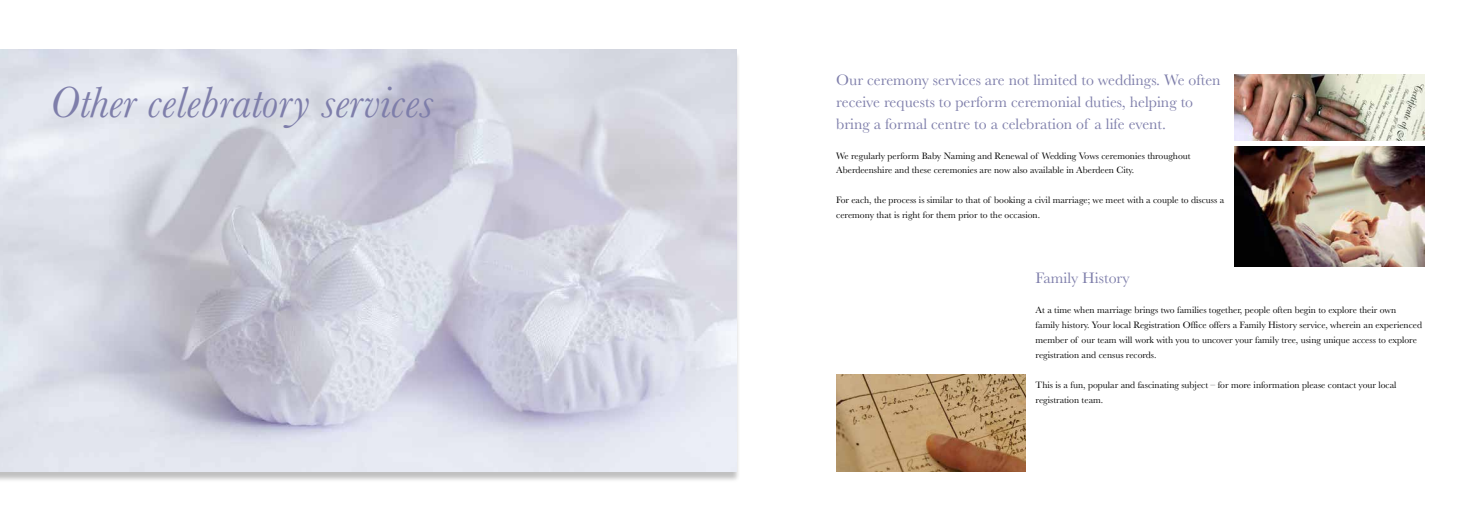
<style>
.page{position:relative;width:1474px;height:521px;background:#fff}
.page>*{position:absolute;margin:0;border:0;box-sizing:border-box;transform-origin:0 0}
.t1{font:italic 45.32px "Baskerville";color:#7e7eaa}
.t2{font:15.75px/21.9px "Baskerville";color:#7e7eaa}
.t3{font:9.62px/14.9px "Baskerville";color:#000}
</style>
<div class="page">
<div style="left:0;top:51px;width:740px;height:431px;background:#000;opacity:.25"></div>
<img style="left:0;top:50px;width:737px;height:421px">
<img style="left:1234px;top:146px;width:190px;height:120px">
<img style="left:836px;top:375px;width:189px;height:96px">
<img style="left:1234px;top:74px;width:190px;height:66px">
<h1 class="t1" style="left:50px;top:72px;width:385px">Other celebratory services</h1>
<h2 class="t2" style="left:836px;top:69px;width:386px">Our ceremony services are not limited to weddings. We often receive requests to perform ceremonial duties, helping to bring a formal centre to a celebration of a life event.</h2>
<p class="t3" style="left:836px;top:148px;width:356px">We regularly perform Baby Naming and Renewal of Wedding Vows ceremonies throughout<br>Aberdeenshire and these ceremonies are now also available in Aberdeen City.</p>
<p class="t3" style="left:836px;top:193px;width:389px">For each, the process is similar to that of booking a civil marriage; we meet with a couple to discuss a ceremony that is right for them prior to the occasion.</p>
<h2 class="t2" style="left:1035px;top:268px;width:96px">Family History</h2>
<p class="t3" style="left:1035px;top:303px;width:388px">At a time when marriage brings two families together, people often begin to explore their own family history. Your local Registration Office offers a Family History service, wherein an experienced member of our team will work with you to uncover your family tree, using unique access to explore registration and census records.</p>
<p class="t3" style="left:1035px;top:377px;width:362px">This is a fun, popular and fascinating subject – for more information please contact your local registration team.</p>
</div>
